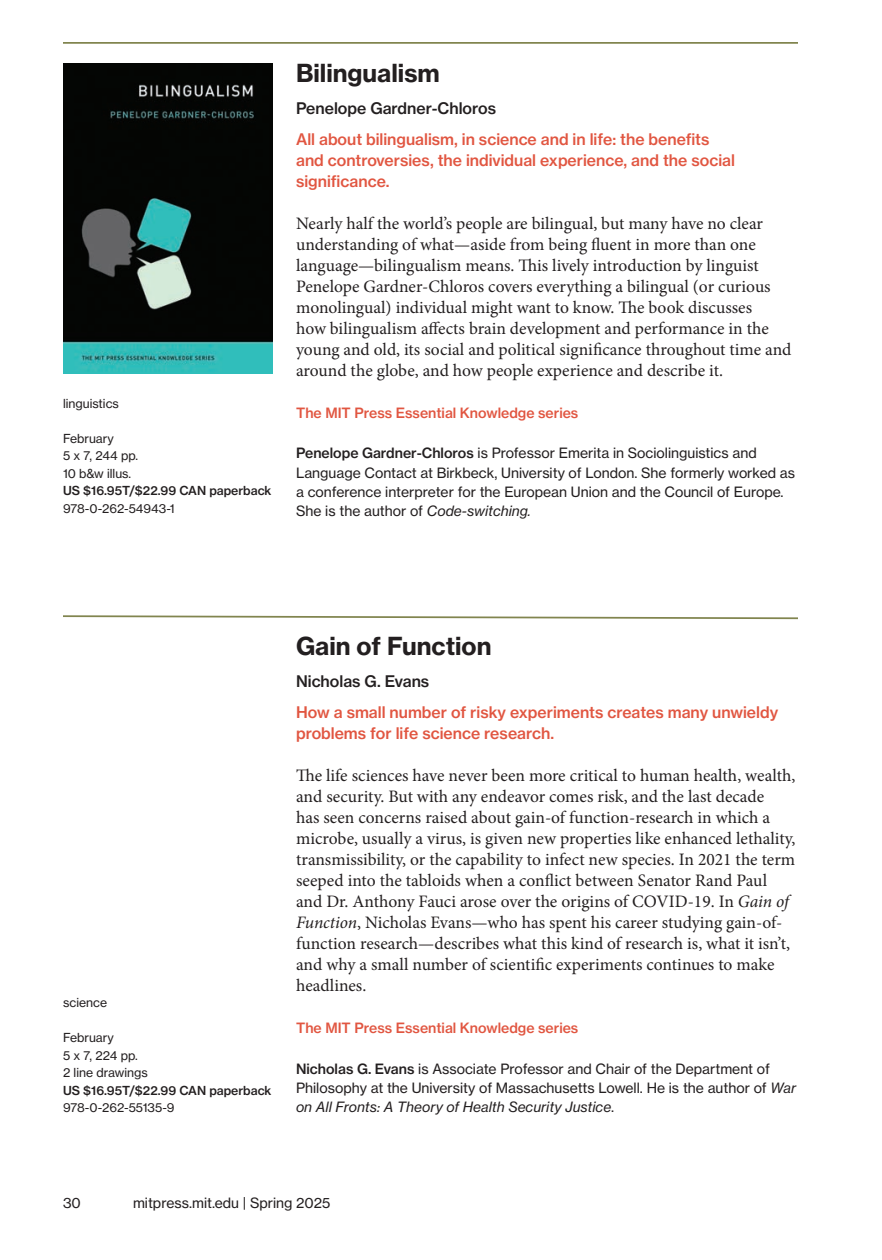
<style>
.page{position:relative;width:882px;height:1260px;background:#fff}
.page>*{position:absolute;margin:0;border:0;box-sizing:border-box;transform-origin:0 0}
.ti{font:24.5px "N Haas Grotesk TX Pro 75 Bd";color:#231f20}
.tp{font:17.5px/21px "Minion Pro";color:#231f20}
.Tx{font:15.75px/21px "N Haas Grotesk TX Pro 65 Md";color:#e15641}
.AU{font:15.75px "N Haas Grotesk TX Pro 65 Md";color:#231f20}
.AU_PR{font:14px/19.2px "N Haas Grotesk TX Pro 55 Rg";color:#231f20}
.Series{font:14px "N Haas Grotesk TX Pro 65 Md";color:#e15641}
.BM_details{font:12.25px "N Haas Grotesk TX Pro 55 Rg";color:#231f20}
.BM_details-2{font:12.25px "N Haas Grotesk TX Pro 65 Md";color:#231f20}
.Cat{font:12.25px "N Haas Grotesk TX Pro 55 Rg";color:#231f20}
.s1{font-family:"N Haas Grotesk TX Pro 65 Md"}
.s2{font-family:"N Haas Grotesk TX Pro 56 It"}
.s3{font-style:italic}
</style>
<div class="page">
<hr style="left:63px;top:42px;width:735px;height:2px;background:#81854f">
<svg style="left:63px;top:615px;width:735px;height:5px"></svg>
<img style="left:63px;top:63px;width:210px;height:311px">
<p class="Cat" style="left:63px;top:396px;width:58px">linguistics</p>
<p class="BM_details" style="left:63px;top:431px;width:52px">February</p>
<p class="BM_details" style="left:63px;top:448px;width:77px">5 x 7, 244 pp.</p>
<p class="BM_details" style="left:63px;top:466px;width:70px">10 b&amp;w illus.</p>
<p class="BM_details-2" style="left:63px;top:483px;width:210px">US $16.95T/$22.99 CAN paperback</p>
<p class="BM_details" style="left:63px;top:501px;width:113px">978-0-262-54943-1</p>
<p class="ti" style="left:296px;top:58px;width:145px">Bilingualism</p>
<p class="AU" style="left:296px;top:98px;width:201px">Penelope Gardner-Chloros</p>
<p class="Tx" style="left:296px;top:129px;width:440px">All about bilingualism, in science and in life: the benefits and controversies, the individual experience, and the social significance.</p>
<p class="tp" style="left:296px;top:213px;width:497px">Nearly half the world’s people are bilingual, but many have no clear understanding of what—aside from being fluent in more than one language—bilingualism means. This lively introduction by linguist Penelope Gardner-Chloros covers everything a bilingual (or curious monolingual) individual might want to know. The book discusses<br>how bilingualism affects brain development and performance in the young and old, its social and political significance throughout time and around the globe, and how people experience and describe it.</p>
<p class="Series" style="left:296px;top:404px;width:284px">The MIT Press Essential Knowledge series</p>
<p class="AU_PR" style="left:296px;top:444px;width:501px"><span class="s1">Penelope Gardner-Chloros</span> is Professor Emerita in Sociolinguistics and Language Contact at Birkbeck, University of London. She formerly worked as a conference interpreter for the European Union and the Council of Europe.<br>She is the author of <span class="s2">Code-switching.</span></p>
<p class="Cat" style="left:63px;top:995px;width:46px">science</p>
<p class="BM_details" style="left:63px;top:1030px;width:52px">February</p>
<p class="BM_details" style="left:63px;top:1048px;width:76px">5 x 7, 224 pp.</p>
<p class="BM_details" style="left:63px;top:1065px;width:86px">2 line drawings</p>
<p class="BM_details-2" style="left:63px;top:1083px;width:210px">US $16.95T/$22.99 CAN paperback</p>
<p class="BM_details" style="left:63px;top:1100px;width:113px">978-0-262-55135-9</p>
<p class="ti" style="left:296px;top:631px;width:197px">Gain of Function</p>
<p class="AU" style="left:296px;top:671px;width:135px">Nicholas G. Evans</p>
<p class="Tx" style="left:296px;top:702px;width:484px">How a small number of risky experiments creates many unwieldy problems for life science research.</p>
<p class="tp" style="left:296px;top:765px;width:501px">The life sciences have never been more critical to human health, wealth, and security. But with any endeavor comes risk, and the last decade<br>has seen concerns raised about gain-of function-research in which a microbe, usually a virus, is given new properties like enhanced lethality, transmissibility, or the capability to infect new species. In 2021 the term seeped into the tabloids when a conflict between Senator Rand Paul and Dr. Anthony Fauci arose over the origins of COVID-19. In <span class="s3">Gain of Function</span>, Nicholas Evans—who has spent his career studying gain-of&shy;function research—describes what this kind of research is, what it isn’t, and why a small number of scientific experiments continues to make headlines.</p>
<p class="Series" style="left:296px;top:1020px;width:284px">The MIT Press Essential Knowledge series</p>
<p class="AU_PR" style="left:296px;top:1059px;width:502px"><span class="s1">Nicholas G. Evans</span> is Associate Professor and Chair of the Department of<br>Philosophy at the University of Massachusetts Lowell. He is the author of <span class="s2">War on All Fronts: A Theory of Health Security Justice</span>.</p>
<p class="AU_PR" style="left:63px;top:1193px;width:19px">30</p>
<p class="AU_PR" style="left:133px;top:1193px;width:199px">mitpress.mit.edu | Spring 2025</p>
</div>
